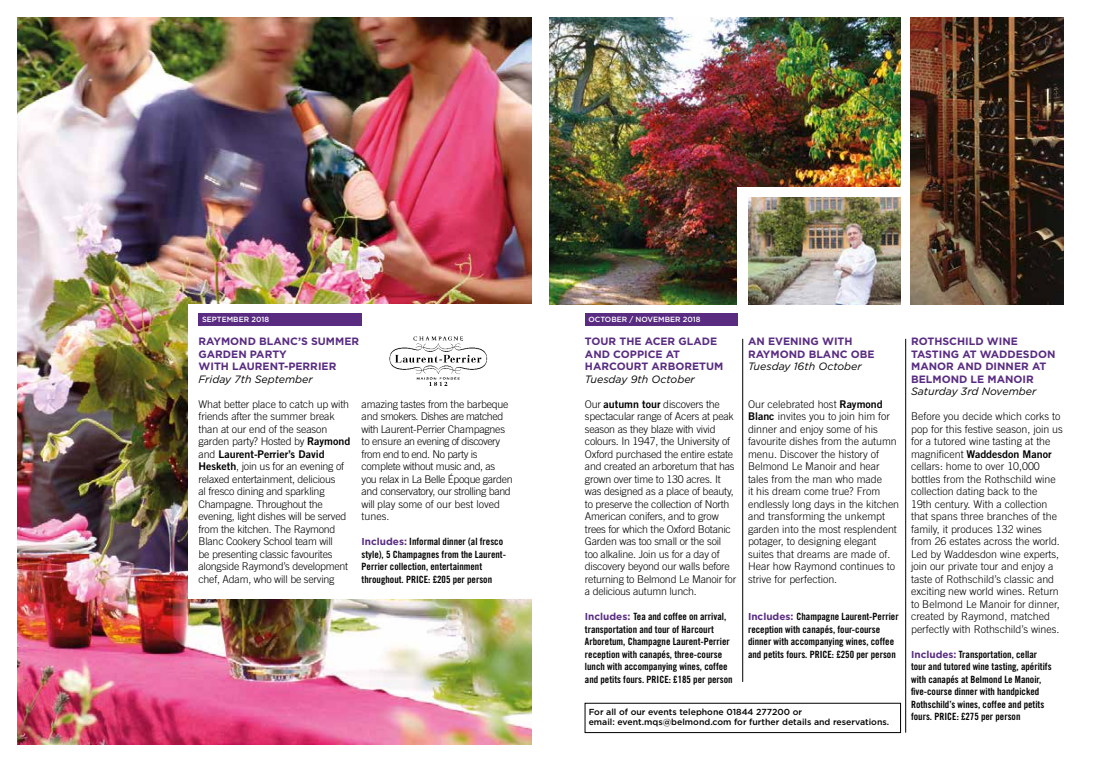
<style>
.page{position:relative;width:1099px;height:762px;background:#fff}
.page>*{position:absolute;margin:0;border:0;box-sizing:border-box;transform-origin:0 0}
.t1{font:300 10.62px/12.5px "Trade Gothic";letter-spacing:-.02em;color:#000}
.t2{font:300 10.62px/12.5px "Trade Gothic";color:#000}
.t3{font:700 10.62px/12.5px "Gotham";color:#592c82}
.t4{font:italic 10.62px "Gotham";color:#000}
.t5{font:10.62px "Trade Gothic Bold Two";color:#000}
.t6{font:10px/12.5px "Trade Gothic Bold Cond Twenty";color:#000}
.t7{font:500 8.75px/10px "Gotham";color:#000}
.t8{font:500 7.5px "Gotham";color:#fff}
.s1{font-family:"Trade Gothic Bold Two";font-weight:400}
.s2{font-family:"Trade Gothic";font-weight:300}
.s3{font-family:"Gotham";font-weight:700;color:#592c82}
</style>
<div class="page">
<img style="left:18px;top:18px;width:513px;height:726px">
<div style="left:188px;top:304px;width:361px;height:295px;background:#fff"></div>
<img style="left:549px;top:18px;width:351px;height:286px">
<img style="left:910px;top:18px;width:153px;height:286px">
<div style="left:737px;top:187px;width:168px;height:125px;background:#fff"></div>
<img style="left:748px;top:198px;width:152px;height:106px">
<div style="left:585px;top:313px;width:152px;height:12px;background:#592c82"></div>
<div style="left:198px;top:313px;width:163px;height:12px;background:#592c82"></div>
<hr style="left:742px;top:339px;width:1px;height:343px;background:#000">
<hr style="left:905px;top:339px;width:1px;height:394px;background:#000">
<img style="left:389px;top:336px;width:98px;height:49px">
<p class="t8" style="left:202px;top:315px;width:69px">SEPTEMBER 2018</p>
<p class="t8" style="left:588px;top:315px;width:114px">OCTOBER / NOVEMBER 2018</p>
<p class="t3" style="left:198px;top:335px;width:162px">RAYMOND BLANC’S SUMMER<br>GARDEN PARTY<br>WITH LAURENT-PERRIER</p>
<p class="t4" style="left:198px;top:373px;width:116px">Friday 7th September</p>
<p class="t1" style="left:198px;top:397px;width:153px">What better place to catch up with friends after the summer break than at our end of the season garden party? Hosted by <span class="s1">Raymond</span></p>
<p class="t5" style="left:198px;top:447px;width:128px"><span class="s2">and</span> Laurent-Perrier’s David</p>
<p class="t1" style="left:198px;top:460px;width:151px"><span class="s1">Hesketh</span>, join us for an evening of relaxed entertainment, delicious<br>al fresco dining and sparkling<br>Champagne. Throughout the evening, light dishes will be served from the kitchen. The Raymond<br>Blanc Cookery School team will<br>be presenting classic favourites alongside Raymond’s development chef, Adam, who will be serving</p>
<p class="t1" style="left:361px;top:397px;width:152px">amazing tastes from the barbeque and smokers. Dishes are matched with Laurent-Perrier Champagnes to ensure an evening of discovery from end to end. No party is complete without music and, as you relax in La Belle Époque garden and conservatory, our strolling band will play some of our best loved tunes.</p>
<p class="t6" style="left:361px;top:535px;width:146px"><span class="s3">Includes:</span> Informal dinner (al fresco style), 5 Champagnes from the Laurent-Perrier collection, entertainment throughout. PRICE: £205 per person</p>
<p class="t3" style="left:585px;top:335px;width:140px">TOUR THE ACER GLADE<br>AND COPPICE AT<br>HARCOURT ARBORETUM</p>
<p class="t4" style="left:585px;top:373px;width:111px">Tuesday 9th October</p>
<p class="t1" style="left:585px;top:397px;width:153px">Our <span class="s1">autumn tour</span> discovers the spectacular range of Acers at peak season as they blaze with vivid colours. In 1947, the University of<br>Oxford purchased the entire estate and created an arboretum that has grown over time to 130 acres. It was designed as a place of beauty, to preserve the collection of North<br>American conifers, and to grow trees for which the Oxford Botanic<br>Garden was too small or the soil too alkaline. Join us for a day of discovery beyond our walls before returning to Belmond Le Manoir for a delicious autumn lunch.</p>
<p class="t6" style="left:585px;top:610px;width:149px"><span class="s3">Includes:</span> Tea and coffee on arrival, transportation and tour of Harcourt Arboretum, Champagne Laurent-Perrier reception with canapés, three-course lunch with accompanying wines, coffee and petits fours. PRICE: £185 per person</p>
<p class="t3" style="left:748px;top:335px;width:128px">AN EVENING WITH<br>RAYMOND BLANC OBE</p>
<p class="t4" style="left:748px;top:360px;width:115px">Tuesday 16th October</p>
<p class="t2" style="left:748px;top:397px;width:153px">Our celebrated host <span class="s1">Raymond<br>Blanc</span> invites you to join him for dinner and enjoy some of his favourite dishes from the autumn menu. Discover the history of<br>Belmond Le Manoir and hear tales from the man who made<br>it his dream come true? From endlessly long days in the kitchen and transforming the unkempt garden into the most resplendent potager, to designing elegant suites that dreams are made of.<br>Hear how Raymond continues to strive for perfection.</p>
<p class="t6" style="left:748px;top:610px;width:152px"><span class="s3">Includes:</span> Champagne Laurent-Perrier reception with canapés, four-course dinner with accompanying wines, coffee and petits fours. PRICE: £250 per person</p>
<p class="t7" style="left:588px;top:707px;width:302px">For all of our events telephone 01844 277200 or<br>email: event.mqs@belmond.com for further details and reservations.</p>
<p class="t3" style="left:911px;top:335px;width:146px">ROTHSCHILD WINE<br>TASTING AT WADDESDON<br>MANOR AND DINNER AT<br>BELMOND LE MANOIR</p>
<p class="t4" style="left:911px;top:385px;width:127px">Saturday 3rd November</p>
<p class="t2" style="left:911px;top:410px;width:153px">Before you decide which corks to pop for this festive season, join us for a tutored wine tasting at the</p>
<p class="t5" style="left:911px;top:447px;width:142px"><span class="s2">magnificent</span> Waddesdon Manor</p>
<p class="t2" style="left:911px;top:460px;width:150px">cellars: home to over 10,000 bottles from the Rothschild wine collection dating back to the<br>19th century. With a collection that spans three branches of the family, it produces 132 wines from 26 estates across the world.<br>Led by Waddesdon wine experts, join our private tour and enjoy a taste of Rothschild’s classic and exciting new world wines. Return to Belmond Le Manoir for dinner, created by Raymond, matched perfectly with Rothschild’s wines.</p>
<p class="t6" style="left:911px;top:648px;width:142px"><span class="s3">Includes:</span> Transportation, cellar tour and tutored wine tasting, apéritifs with canapés at Belmond Le Manoir, five-course dinner with handpicked Rothschild’s wines, coffee and petits fours. PRICE: £275 per person</p>
</div>
